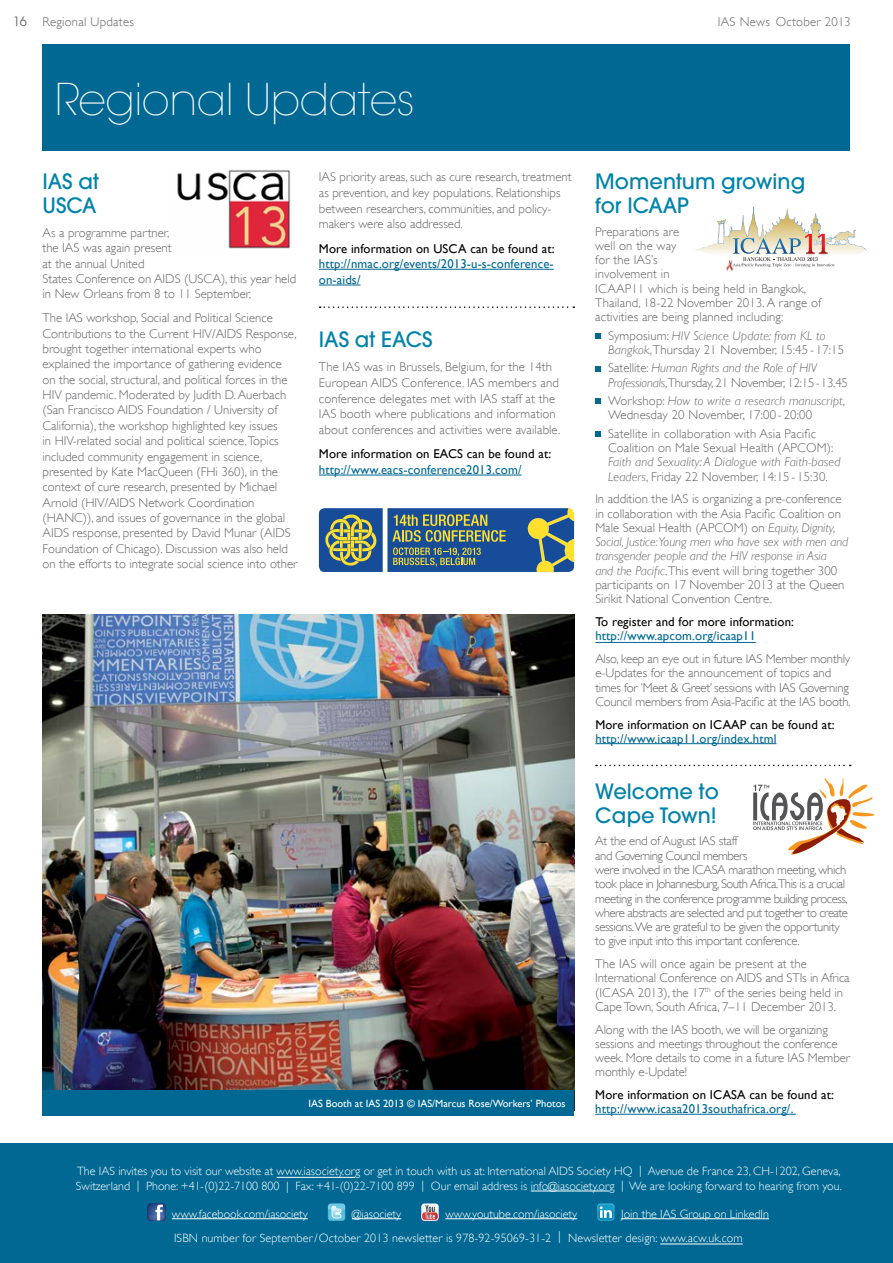
<style>
.page{position:relative;width:893px;height:1263px;background:#fff}
.page>*{position:absolute;margin:0;border:0;box-sizing:border-box;transform-origin:0 0}
.t1{font:200 43.5px "Avant Garde";letter-spacing:-.01em;color:#fff}
.t2{font:500 21px/24px "Avant Garde";color:#0083aa}
.t3{font:300 12.75px/14.2px "Gill Sans";color:#636466}
.t4{font:300 12.75px/14.2px "Gill Sans";letter-spacing:-.04em;color:#636466}
.t5{font:12.75px/15.8px "Gill Sans";letter-spacing:.01em;color:#006892}
.t6{font:12.75px "Gill Sans";letter-spacing:.01em;color:#000}
.t7{font:italic 300 12.75px/14.2px "Gill Sans";letter-spacing:.01em;color:#636466}
.t8{font:300 12.75px "Gill Sans";letter-spacing:.02em;color:#636466}
.t9{font:300 12px/15px "Gill Sans";color:#fff}
.t10{font:10.5px "Gill Sans";color:#fff}
.s1{font-family:"Avant Garde";font-weight:400}
.s2{font-style:italic}
.s3{font-style:normal}
.s4{font-size:12.75px}
</style>
<div class="page">
<div style="left:0;top:1144px;width:893px;height:119px;background:#006892"></div>
<hr style="left:277px;top:1177px;width:78px;height:1px;background:#fff">
<hr style="left:531px;top:1191px;width:78px;height:1px;background:#fff">
<hr style="left:172px;top:1218px;width:136px;height:1px;background:#fff">
<hr style="left:352px;top:1218px;width:49px;height:1px;background:#fff">
<hr style="left:445px;top:1218px;width:132px;height:1px;background:#fff">
<hr style="left:621px;top:1218px;width:148px;height:1px;background:#fff">
<hr style="left:660px;top:1244px;width:83px;height:1px;background:#fff">
<svg style="left:148px;top:1203px;width:17px;height:18px"></svg>
<svg style="left:328px;top:1203px;width:17px;height:18px"></svg>
<svg style="left:421px;top:1203px;width:18px;height:18px"></svg>
<svg style="left:422px;top:1204px;width:16px;height:16px"></svg>
<svg style="left:597px;top:1203px;width:18px;height:18px"></svg>
<svg style="left:597px;top:1203px;width:18px;height:17px"></svg>
<div style="left:43px;top:45px;width:807px;height:106px;background:#006892"></div>
<hr style="left:319px;top:269px;width:235px;height:1px;background:#006892">
<hr style="left:319px;top:285px;width:42px;height:1px;background:#006892">
<hr style="left:319px;top:475px;width:203px;height:1px;background:#006892">
<svg style="left:320px;top:306px;width:254px;height:2px"></svg>
<hr style="left:595px;top:642px;width:161px;height:1px;background:#006892">
<hr style="left:595px;top:743px;width:181px;height:1px;background:#006892">
<hr style="left:595px;top:1114px;width:201px;height:1px;background:#006892">
<svg style="left:595px;top:333px;width:5px;height:5px"></svg>
<svg style="left:595px;top:366px;width:5px;height:5px"></svg>
<svg style="left:595px;top:399px;width:5px;height:5px"></svg>
<svg style="left:595px;top:431px;width:5px;height:6px"></svg>
<svg style="left:596px;top:765px;width:255px;height:1px"></svg>
<svg style="left:319px;top:508px;width:255px;height:64px;background:#517282"></svg>
<svg style="left:695px;top:206px;width:172px;height:66px"></svg>
<svg style="left:753px;top:778px;width:122px;height:77px"></svg>
<img style="left:177px;top:170px;width:114px;height:79px">
<img style="left:43px;top:614px;width:531px;height:476px">
<div style="left:43px;top:1090px;width:531px;height:25px;background:#006892"></div>
<p class="t8" style="left:13px;top:12px;width:123px"><span class="s1">16</span> Regional Updates</p>
<p class="t8" style="left:718px;top:12px;width:134px">IAS News October 2013</p>
<h1 class="t1" style="left:55px;top:73px;width:361px">Regional Updates</h1>
<h2 class="t2" style="left:43px;top:169px;width:58px">IAS at<br>USCA</h2>
<p class="t3" style="left:43px;top:224px;width:255px;line-height:15.5px">As a programme partner,<br>the IAS was again present<br>at the annual United<br>States Conference on AIDS (USCA), this year held in New Orleans from 8 to 11 September.</p>
<p class="t3" style="left:43px;top:310px;width:257px;line-height:15.5px">The IAS workshop, Social and Political Science Contributions to the Current HIV/AIDS Response, brought together international experts who explained the importance of gathering evidence on the social, structural, and political forces in the HIV pandemic. Moderated by Judith D. Auerbach (San Francisco AIDS Foundation / University of California), the workshop highlighted key issues<br>in HIV-related social and political science.Topics included community engagement in science, presented by Kate MacQueen (FHi 360), in the context of cure research, presented by Michael Arnold (HIV/AIDS Network Coordination (HANC)), and issues of governance in the global AIDS response, presented by David Munar (AIDS Foundation of Chicago). Discussion was also held on the efforts to integrate social science into other</p>
<p class="t3" style="left:319px;top:168px;width:254px;line-height:15.8px">IAS priority areas, such as cure research, treatment as prevention, and key populations. Relationships between researchers, communities, and policy&shy;makers were also addressed.</p>
<p class="t6" style="left:319px;top:241px;width:237px">More information on USCA can be found at:</p>
<p class="t5" style="left:319px;top:256px;width:236px">http://nmac.org/events/2013-u-s-conference&shy;on-aids/</p>
<h2 class="t2" style="left:319px;top:327px;width:115px">IAS at EACS</h2>
<p class="t3" style="left:319px;top:358px;width:243px;line-height:15.8px">The IAS was in Brussels, Belgium, for the 14th European AIDS Conference. IAS members and conference delegates met with IAS staff at the IAS booth where publications and information about conferences and activities were available.</p>
<p class="t6" style="left:319px;top:446px;width:234px">More information on EACS can be found at:</p>
<p class="t5" style="left:319px;top:462px;width:204px">http://www.eacs-conference2013.com/</p>
<p class="t10" style="left:308px;top:1097px;width:259px">IAS Booth at IAS 2013 © IAS/Marcus Rose/Workers’ Photos</p>
<h2 class="t2" style="left:595px;top:169px;width:212px">Momentum growing for ICAAP</h2>
<p class="t3" style="left:595px;top:224px;width:227px">Preparations are<br>well on the way<br>for the IAS’s<br>involvement in<br>ICAAP11 which is being held in Bangkok,<br>Thailand, 18-22 November 2013. A range of activities are being planned including:</p>
<p class="t3" style="left:608px;top:328px;width:238px">Symposium: <span class="s2">HIV Science Update: from KL to<br>Bangkok</span>, Thursday 21 November, 15:45 - 17:15</p>
<p class="t3" style="left:608px;top:360px;width:241px">Satellite: <span class="s2">Human Rights and the Role of HIV<br>Professionals</span>,Thursday, 21 November, 12:15-13.45</p>
<p class="t3" style="left:608px;top:393px;width:239px">Workshop: <span class="s2">How to write a research manuscript</span>,<br>Wednesday 20 November, 17:00 - 20:00</p>
<p class="t3" style="left:608px;top:426px;width:227px">Satellite in collaboration with Asia Pacific<br>Coalition on Male Sexual Health (APCO M):</p>
<p class="t7" style="left:608px;top:455px;width:234px">Faith and Sexuality: A Dialogue with Faith-based<br>Leaders<span class="s3">, Friday 22 November, 14:15 - 15:30.</span></p>
<p class="t3" style="left:595px;top:491px;width:254px">In addition the IAS is organizing a pre-conference in collaboration with the Asia Pacific Coalition on Male Sexual Health (APCO M) on <span class="s2">Equity, Dignity, Social, Justice:Young men who have sex with men and transgender people and the HIV response in Asia<br>and the Pacific</span>.This event will bring together 300 participants on 17 November 2013 at the Queen Sirikit National Convention Centre.</p>
<p class="t6" style="left:595px;top:614px;width:200px">To register and for more information:</p>
<p class="t5" style="left:595px;top:628px;width:162px">http://www.apcom.org/icaap11</p>
<p class="t3" style="left:595px;top:651px;width:257px">Also, keep an eye out in future IAS Member monthly e-Updates for the announcement of topics and times for ’Meet &amp; Greet’ sessions with IAS Governing Council members from Asia-Pacific at the IAS booth.</p>
<p class="t6" style="left:595px;top:717px;width:241px">More information on ICAAP can be found at:</p>
<p class="t5" style="left:595px;top:730px;width:183px">http://www.icaap11.org/index.html</p>
<h2 class="t2" style="left:595px;top:779px;width:125px">Welcome to<br>Cape Town!</h2>
<p class="t4" style="left:595px;top:833px;width:254px">At the end of August IAS staff<br>and Governing Council members<br>were involved in the ICASA marathon meeting, which took place in Johannesburg, South Africa.This is a crucial meeting in the conference programme building process, where abstracts are selected and put together to create sessions.We are grateful to be given the opportunity to give input into this important conference.</p>
<p class="t3" style="left:595px;top:956px;width:256px">The IAS will once again be present at the International Conference on AIDS and STIs in Africa (ICASA 2013), the 17<sup>th</sup> of the series being held in Cape Town, South Africa, 7–11 December 2013.</p>
<p class="t3" style="left:595px;top:1022px;width:257px">Along with the IAS booth, we will be organizing sessions and meetings throughout the conference week. More details to come in a future IAS Member monthly e-Update!</p>
<p class="t6" style="left:595px;top:1087px;width:240px">More information on ICASA can be found at:</p>
<p class="t5" style="left:595px;top:1101px;width:200px">http://www.icasa2013southafrica.org/.</p>
<p class="t9" style="left:76px;top:1163px;width:767px">The IAS invites you to visit our website at www.iasociety.org or get in touch with us at: International AIDS Society HQ | Avenue de France 23, CH-1202, Geneva,<br>Switzerland | Phone: +41-(0)22-7100 800 | Fax: +41-(0)22-7100 899 | Our email address is info@iasociety.org | We are looking forward to hearing from you.</p>
<p class="t9" style="left:172px;top:1206px;width:137px">www.facebook.com/iasociety</p>
<p class="t9" style="left:352px;top:1206px;width:51px">@iasociety</p>
<p class="t9" style="left:445px;top:1206px;width:133px">www.youtube.com/iasociety</p>
<p class="t9" style="left:174px;top:1201px;width:596px;line-height:23.9px;text-indent:447px">Join the IAS Group on LinkedIn<br>ISBN number for September/ October 2013 newsletter is 978-92-95069-31-2 <span class="s4">|</span> Newsletter design: www.acw.uk.com</p>
</div>
